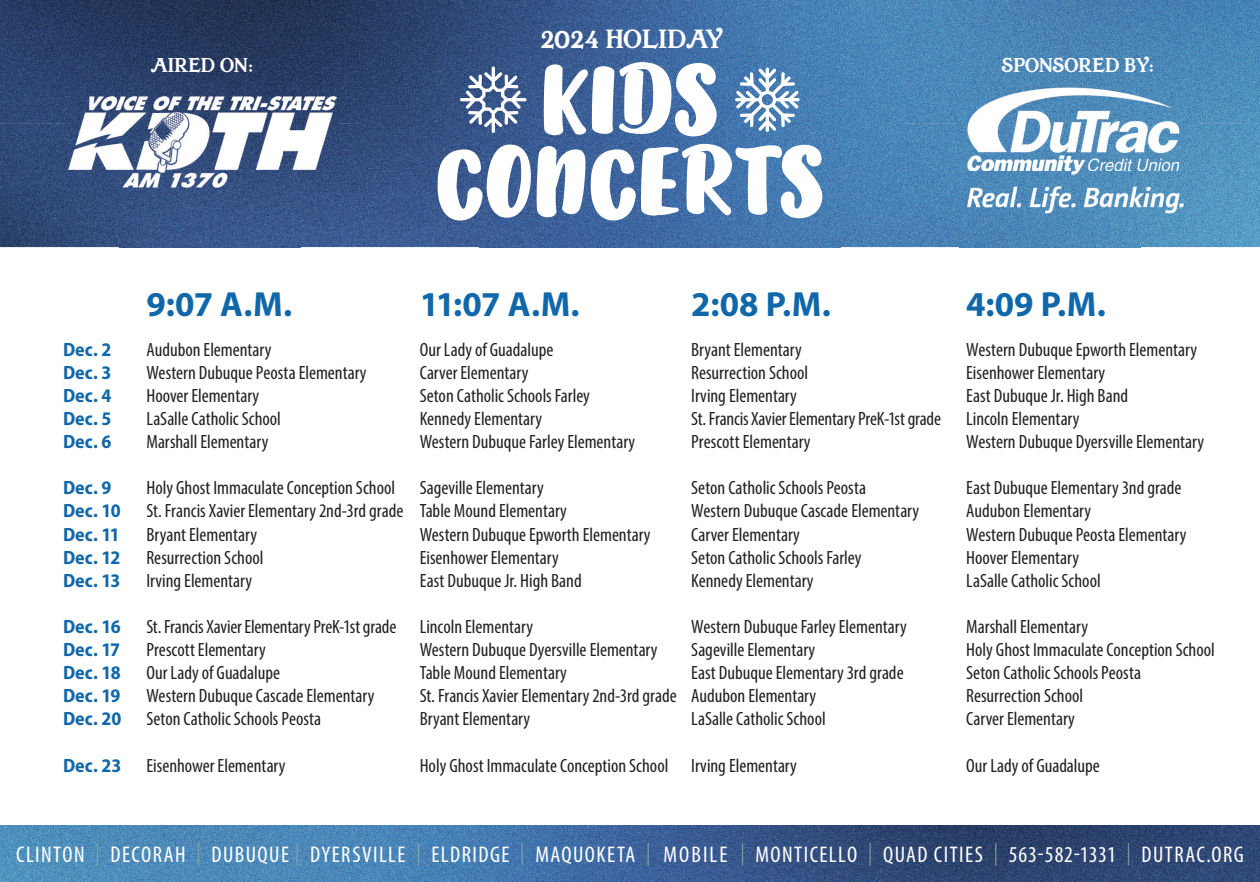
<style>
.page{position:relative;width:1260px;height:882px;background:#fff}
.page>*{position:absolute;margin:0;border:0;box-sizing:border-box;transform-origin:0 0}
.t1{font:700 35px "Myriad Pro";letter-spacing:-.025em;color:#1067a9}
.t2{font:22.93px "Buena Park JF";color:#fff}
.t3{font:condensed 22.75px "Myriad Pro";letter-spacing:.06em;color:#fff}
.t4{font:condensed 19.25px/23.1px "Myriad Pro";color:#231f20}
.t5{font:700 semi-condensed 19.25px/23.1px "Myriad Pro";letter-spacing:.005em;color:#1067a9;text-align:justify}
.t6{font:17.5px "Buena Park JF";color:#fff}
.s1{font-weight:300;color:#8eaaa1}
</style>
<div class="page">
<img style="left:0;top:825px;width:1260px;height:57px">
<img style="left:0;top:0;width:1260px;height:123px">
<img style="left:0;top:123px;width:120px;height:124px">
<img style="left:300px;top:123px;width:660px;height:124px">
<img style="left:1140px;top:123px;width:120px;height:124px">
<img style="left:120px;top:189px;width:180px;height:58px">
<img style="left:960px;top:217px;width:180px;height:30px">
<img style="left:958px;top:79px;width:239px;height:138px">
<svg style="left:544px;top:62px;width:173px;height:75px"></svg>
<svg style="left:437px;top:144px;width:94px;height:77px"></svg>
<svg style="left:537px;top:144px;width:286px;height:77px"></svg>
<svg style="left:735px;top:67px;width:65px;height:65px"></svg>
<svg style="left:459px;top:66px;width:68px;height:67px"></svg>
<img style="left:66px;top:94px;width:272px;height:95px">
<p class="t2" style="left:541px;top:24px;width:182px">2024 HOLIDAY</p>
<p class="t6" style="left:151px;top:53px;width:103px">AIRED ON:</p>
<p class="t6" style="left:1001px;top:53px;width:153px">SPONSORED BY:</p>
<p class="t5" style="left:63px;top:337px;width:50px">Dec. 2<br>Dec. 3<br>Dec. 4<br>Dec. 5<br>Dec. 6</p>
<p class="t5" style="left:63px;top:476px;width:59px;text-align:left">Dec. 9<br>Dec. 10<br>Dec. 11<br>Dec. 12<br>Dec. 13</p>
<p class="t5" style="left:63px;top:614px;width:60px">Dec. 16<br>Dec. 17<br>Dec. 18<br>Dec. 19<br>Dec. 20</p>
<p class="t5" style="left:63px;top:753px;width:60px">Dec. 23</p>
<h1 class="t1" style="left:147px;top:281px;width:147px">9:07 A.M.</h1>
<h1 class="t1" style="left:420px;top:281px;width:161px">11:07 A.M.</h1>
<h1 class="t1" style="left:691px;top:281px;width:141px">2:08 P.M.</h1>
<h1 class="t1" style="left:966px;top:281px;width:141px">4:09 P.M.</h1>
<p class="t4" style="left:147px;top:338px;width:222px">Audubon Elementary<br>Western Dubuque Peosta Elementary<br>Hoover Elementary<br>LaSalle Catholic School<br>Marshall Elementary</p>
<p class="t4" style="left:147px;top:476px;width:258px">Holy Ghost Immaculate Conception School<br>St. Francis Xavier Elementary 2nd-3rd grade<br>Bryant Elementary<br>Resurrection School<br>Irving Elementary</p>
<p class="t4" style="left:147px;top:615px;width:251px">St. Francis Xavier Elementary PreK-1st grade<br>Prescott Elementary<br>Our Lady of Guadalupe<br>Western Dubuque Cascade Elementary<br>Seton Catholic Schools Peosta</p>
<p class="t4" style="left:147px;top:753px;width:141px">Eisenhower Elementary</p>
<p class="t4" style="left:420px;top:338px;width:217px">Our Lady of Guadalupe<br>Carver Elementary<br>Seton Catholic Schools Farley<br>Kennedy Elementary<br>Western Dubuque Farley Elementary</p>
<p class="t4" style="left:420px;top:476px;width:232px">Sageville Elementary<br>Table Mound Elementary<br>Western Dubuque Epworth Elementary<br>Eisenhower Elementary<br>East Dubuque Jr. High Band</p>
<p class="t4" style="left:420px;top:615px;width:258px">Lincoln Elementary<br>Western Dubuque Dyersville Elementary<br>Table Mound Elementary<br>St. Francis Xavier Elementary 2nd-3rd grade<br>Bryant Elementary</p>
<p class="t4" style="left:420px;top:753px;width:250px">Holy Ghost Immaculate Conception School</p>
<p class="t4" style="left:691px;top:338px;width:251px">Bryant Elementary<br>Resurrection School<br>Irving Elementary<br>St. Francis Xavier Elementary PreK-1st grade<br>Prescott Elementary</p>
<p class="t4" style="left:691px;top:476px;width:229px">Seton Catholic Schools Peosta<br>Western Dubuque Cascade Elementary<br>Carver Elementary<br>Seton Catholic Schools Farley<br>Kennedy Elementary</p>
<p class="t4" style="left:691px;top:615px;width:217px">Western Dubuque Farley Elementary<br>Sageville Elementary<br>East Dubuque Elementary 3rd grade<br>Audubon Elementary<br>LaSalle Catholic School</p>
<p class="t4" style="left:691px;top:753px;width:107px">Irving Elementary</p>
<p class="t4" style="left:966px;top:338px;width:239px">Western Dubuque Epworth Elementary<br>Eisenhower Elementary<br>East Dubuque Jr. High Band<br>Lincoln Elementary<br>Western Dubuque Dyersville Elementary</p>
<p class="t4" style="left:966px;top:476px;width:222px">East Dubuque Elementary 3nd grade<br>Audubon Elementary<br>Western Dubuque Peosta Elementary<br>Hoover Elementary<br>LaSalle Catholic School</p>
<p class="t4" style="left:966px;top:615px;width:250px">Marshall Elementary<br>Holy Ghost Immaculate Conception School<br>Seton Catholic Schools Peosta<br>Resurrection School<br>Carver Elementary</p>
<p class="t4" style="left:966px;top:753px;width:135px">Our Lady of Guadalupe</p>
<p class="t3" style="left:16px;top:841px;width:1229px">CLINTON <span class="s1">|</span> DECORAH <span class="s1">|</span> DUBUQUE <span class="s1">|</span> DYERSVILLE <span class="s1">|</span> ELDRIDGE <span class="s1">|</span> MAQUOKETA <span class="s1">|</span> MOBILE <span class="s1">|</span> MONTICELLO <span class="s1">|</span> QUAD CITIES <span class="s1">|</span> 563-582-1331 <span class="s1">|</span> DUTRAC.ORG</p>
</div>
